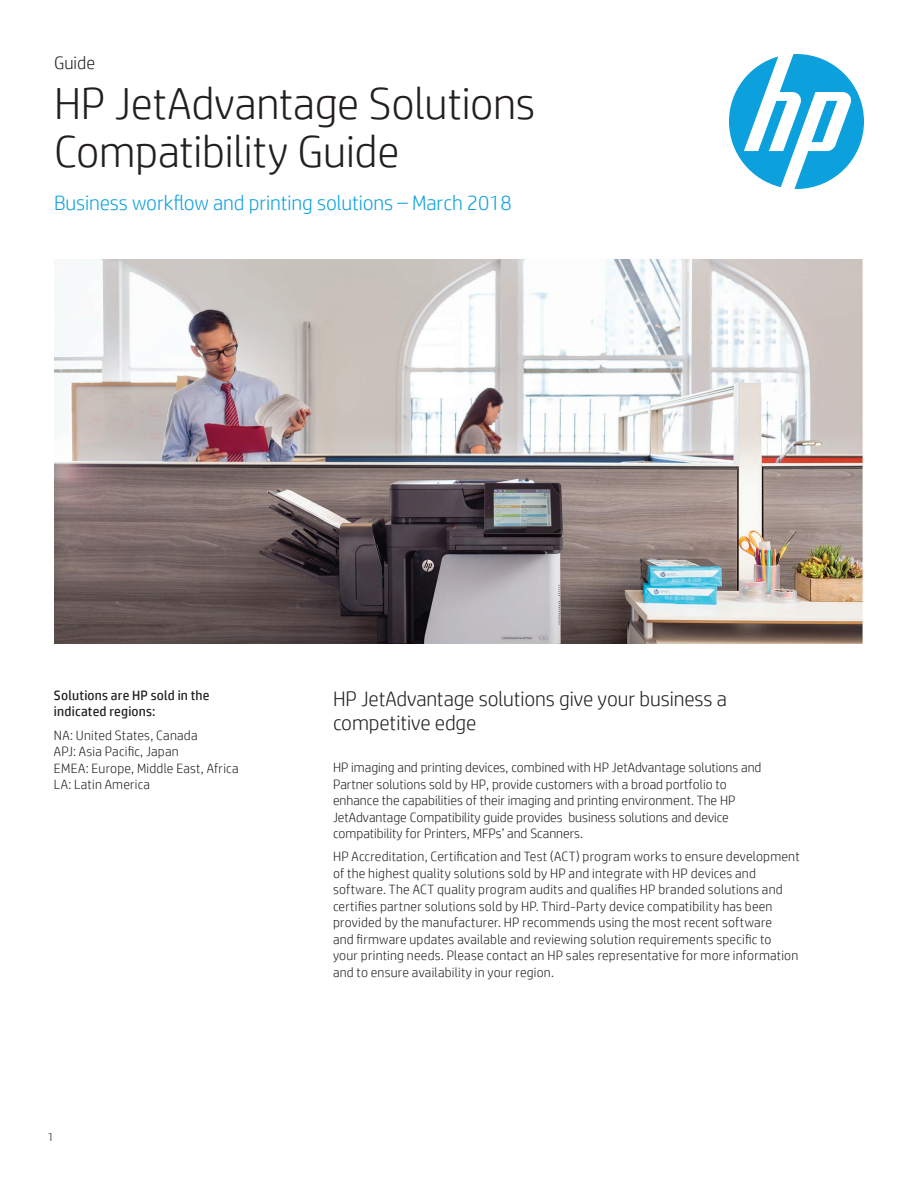
<style>
.page{position:relative;width:918px;height:1188px;background:#fff}
.page>*{position:absolute;margin:0;border:0;box-sizing:border-box;transform-origin:0 0}
.t1{font:300 45px/48px "HP Simplified";letter-spacing:-.005em;color:#231f20}
.t2{font:300 21px/24px "HP Simplified";letter-spacing:-.005em;color:#231f20}
.t3{font:300 21px "HP Simplified";letter-spacing:-.005em;color:#0ca0dd}
.t4{font:300 18px "HP Simplified";color:#231f20}
.t5{font:300 13.5px/16.5px "HP Simplified";letter-spacing:.015em;color:#231f20}
.t6{font:13.5px/16.5px "HP Simplified";letter-spacing:.015em;color:#231f20}
.t7{font:300 12px "HP Simplified";color:#231f20}
</style>
<div class="page">
<img style="left:54px;top:259px;width:810px;height:385px">
<svg style="left:729px;top:54px;width:135px;height:135px"></svg>
<h3 class="t4" style="left:54px;top:52px;width:43px">Guide</h3>
<h1 class="t1" style="left:54px;top:79px;width:483px">HP JetAdvantage Solutions<br>Compatibility Guide</h1>
<h2 class="t3" style="left:54px;top:191px;width:459px">Business workflow and printing solutions – March 2018</h2>
<p class="t6" style="left:54px;top:687px;width:157px">Solutions are HP sold in the indicated regions:</p>
<p class="t5" style="left:54px;top:727px;width:186px">NA: United States, Canada<br>APJ: Asia Pacific, Japan<br>EMEA: Europe, Middle East, Africa<br>LA: Latin America</p>
<p class="t7" style="left:48px;top:1130px;width:8px">1</p>
<h2 class="t2" style="left:333px;top:687px;width:395px">HP JetAdvantage solutions give your business a competitive edge</h2>
<p class="t5" style="left:333px;top:759px;width:430px">HP imaging and printing devices, combined with HP JetAdvantage solutions and Partner solutions sold by HP, provide customers with a broad portfolio to enhance the capabilities of their imaging and printing environment. The HP JetAdvantage Compatibility guide provides business solutions and device compatibility for Printers, MFPs’ and Scanners.</p>
<p class="t5" style="left:333px;top:848px;width:468px">HP Accreditation, Certification and Test (ACT) program works to ensure development of the highest quality solutions sold by HP and integrate with HP devices and software. The ACT quality program audits and qualifies HP branded solutions and certifies partner solutions sold by HP. Third-Party device compatibility has been provided by the manufacturer. HP recommends using the most recent software<br>and firmware updates available and reviewing solution requirements specific to your printing needs. Please contact an HP sales representative for more information and to ensure availability in your region.</p>
</div>
